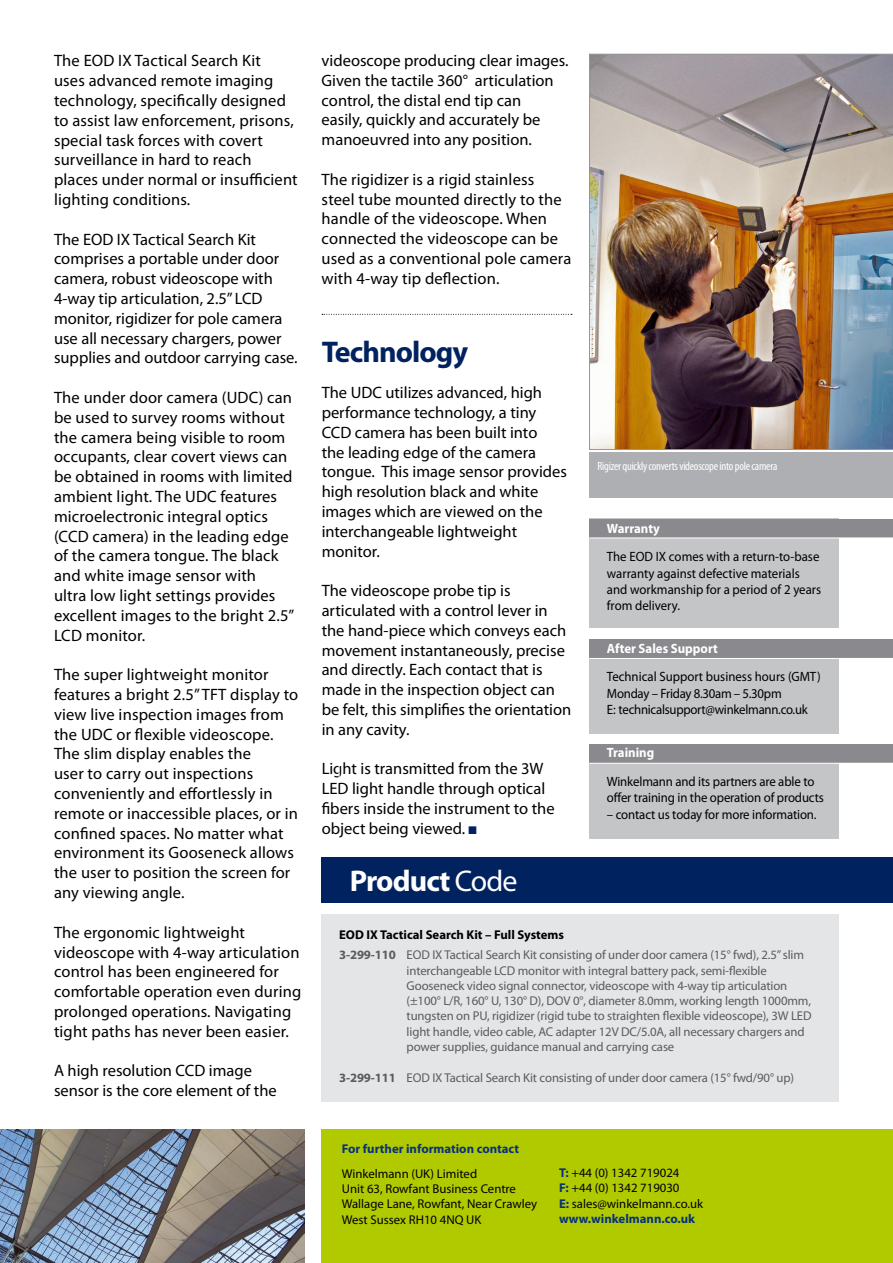
<style>
.page{position:relative;width:893px;height:1263px;background:#fff}
.page>*{position:absolute;margin:0;border:0;box-sizing:border-box;transform-origin:0 0}
.t1{font:700 30px "Myriad Pro";letter-spacing:-.03em;color:#fff}
.t2{font:700 30px "Myriad Pro";letter-spacing:-.03em;color:#00225f}
.t3{font:16.5px/19.8px "Myriad Pro";letter-spacing:.005em;color:#000}
.t4{font:13.5px/16.2px "Myriad Pro";letter-spacing:-.01em;color:#000;scale:.95 1}
.t5{font:700 13.5px "Myriad Pro";color:#fff;scale:.95 1}
.t6{font:12.75px/15.3px "Myriad Pro";letter-spacing:-.01em;color:#5c5b60}
.t7{font:12.75px/15.3px "Myriad Pro";color:#000}
.t8{font:700 12.75px "Myriad Pro";color:#07317c}
.t9{font:condensed 12px "Myriad Pro";letter-spacing:-.02em;color:#fff}
.s1{font-weight:400}
.s2{font-weight:700;color:#000}
.s3{font-weight:700}
.s4{font-weight:700;color:#07317c}
</style>
<div class="page">
<img style="left:589px;top:54px;width:304px;height:396px">
<img style="left:0;top:1130px;width:304px;height:133px">
<div style="left:322px;top:1129px;width:571px;height:134px;background:#b1ca00"></div>
<div style="left:322px;top:914px;width:517px;height:187px;background:#e3e5e6"></div>
<div style="left:322px;top:857px;width:571px;height:46px;background:#00225f"></div>
<div style="left:589px;top:518px;width:250px;height:110px;background:#c3c5c7"></div>
<div style="left:589px;top:519px;width:304px;height:18px;background:#8a898d"></div>
<hr style="left:589px;top:538px;width:304px;height:1px;background:#fff">
<div style="left:589px;top:639px;width:250px;height:95px;background:#c3c5c7"></div>
<div style="left:589px;top:639px;width:304px;height:19px;background:#8a898d"></div>
<hr style="left:589px;top:658px;width:304px;height:1px;background:#fff">
<div style="left:589px;top:744px;width:250px;height:94px;background:#c3c5c7"></div>
<div style="left:589px;top:744px;width:304px;height:19px;background:#8a898d"></div>
<hr style="left:589px;top:763px;width:304px;height:1px;background:#fff">
<div style="left:589px;top:452px;width:304px;height:46px;background:#aeafb2"></div>
<svg style="left:322px;top:314px;width:250px;height:1px"></svg>
<p class="t3" style="left:54px;top:51px;width:245px">The EOD IX Tactical Search Kit<br>uses advanced remote imaging technology, specifically designed to assist law enforcement, prisons, special task forces with covert surveillance in hard to reach places under normal or insufficient lighting conditions.</p>
<p class="t3" style="left:54px;top:229px;width:245px">The EOD IX Tactical Search Kit comprises a portable under door camera, robust videoscope with 4-way tip articulation, 2.5” LCD monitor, rigidizer for pole camera use all necessary chargers, power supplies and outdoor carrying case.</p>
<p class="t3" style="left:54px;top:387px;width:242px">The under door camera (UDC) can be used to survey rooms without the camera being visible to room occupants, clear covert views can be obtained in rooms with limited ambient light. The UDC features microelectronic integral optics (CCD camera) in the leading edge of the camera tongue. The black and white image sensor with<br>ultra low light settings provides excellent images to the bright 2.5”<br>LCD monitor.</p>
<p class="t3" style="left:54px;top:664px;width:246px">The super lightweight monitor features a bright 2.5” TFT display to view live inspection images from the UDC or flexible videoscope.<br>The slim display enables the<br>user to carry out inspections conveniently and effortlessly in remote or inaccessible places, or in confined spaces. No matter what environment its Gooseneck allows the user to position the screen for any viewing angle.</p>
<p class="t3" style="left:54px;top:922px;width:249px">The ergonomic lightweight videoscope with 4-way articulation control has been engineered for comfortable operation even during prolonged operations. Navigating tight paths has never been easier.</p>
<p class="t3" style="left:54px;top:1060px;width:224px">A high resolution CCD image sensor is the core element of the</p>
<p class="t3" style="left:322px;top:50px;width:248px">videoscope producing clear images.<br>Given the tactile 360° articulation control, the distal end tip can<br>easily, quickly and accurately be manoeuvred into any position.</p>
<p class="t3" style="left:322px;top:169px;width:251px">The rigidizer is a rigid stainless steel tube mounted directly to the handle of the videoscope. When connected the videoscope can be used as a conventional pole camera with 4-way tip deflection.</p>
<h1 class="t2" style="left:322px;top:332px;width:148px">Technology</h1>
<p class="t3" style="left:322px;top:382px;width:247px">The UDC utilizes advanced, high performance technology, a tiny<br>CCD camera has been built into<br>the leading edge of the camera tongue. This image sensor provides high resolution black and white images which are viewed on the interchangeable lightweight monitor.</p>
<p class="t3" style="left:322px;top:580px;width:251px">The videoscope probe tip is articulated with a control lever in the hand-piece which conveys each movement instantaneously, precise and directly. Each contact that is made in the inspection object can be felt, this simplifies the orientation in any cavity.</p>
<p class="t3" style="left:322px;top:759px;width:234px">Light is transmitted from the 3W<br>LED light handle through optical fibers inside the instrument to the object being viewed.</p>
<h1 class="t1" style="left:350px;top:861px;width:169px">Product <span class="s1">Code</span></h1>
<p class="t9" style="left:597px;top:459px;width:181px">Rigizer quickly converts videoscope into pole camera</p>
<p class="t5" style="left:607px;top:519px;width:57px">Warranty</p>
<p class="t4" style="left:607px;top:549px;width:227px">The EOD IX comes with a return-to-base warranty against defective materials and workmanship for a period of 2 years from delivery.</p>
<p class="t5" style="left:607px;top:639px;width:118px">After Sales Support</p>
<p class="t4" style="left:607px;top:668px;width:227px">Technical Support business hours (GMT)<br>Monday – Friday 8.30am – 5.30pm<br>E: technicalsupport@winkelmann.co.uk</p>
<p class="t5" style="left:607px;top:744px;width:51px">Training</p>
<p class="t4" style="left:607px;top:773px;width:230px">Winkelmann and its partners are able to offer training in the operation of products</p>
<p class="t4" style="left:607px;top:806px;width:222px">– contact us today for more information.</p>
<p class="t6" style="left:339px;top:924px;width:466px;line-height:20.7px"><span class="s2">EOD IX Tactical Search Kit – Full Systems<br></span><span class="s3">3-299-110</span> EOD IX Tactical Search Kit consisting of under door camera (15° fwd), 2.5” slim</p>
<p class="t6" style="left:407px;top:962px;width:406px">interchangeable LCD monitor with integral battery pack, semi-flexible Gooseneck video signal connector, videoscope with 4-way tip articulation (±100° L/R, 160° U, 130° D), DOV 0°, diameter 8.0mm, working length 1000mm, tungsten on PU, rigidizer (rigid tube to straighten flexible videoscope), 3W LED light handle, video cable, AC adapter 12V DC/5.0A, all necessary chargers and power supplies, guidance manual and carrying case</p>
<p class="t6" style="left:339px;top:1069px;width:456px"><span class="s3">3-299-111</span> EOD IX Tactical Search Kit consisting of under door camera (15° fwd/90° up)</p>
<p class="t8" style="left:342px;top:1141px;width:179px">For further information contact</p>
<p class="t7" style="left:342px;top:1166px;width:197px">Winkelmann (UK) Limited<br>Unit 63, Rowfant Business Centre<br>Wallage Lane, Rowfant, Near Crawley<br>West Sussex RH10 4NQ UK</p>
<p class="t7" style="left:559px;top:1165px;width:146px"><span class="s4">T:</span> +44 (0) 1342 719024<br><span class="s4">F:</span> +44 (0) 1342 719030<br><span class="s4">E:</span> sales@winkelmann.co.uk <span class="s4">www.winkelmann.co.uk</span></p>
</div>
